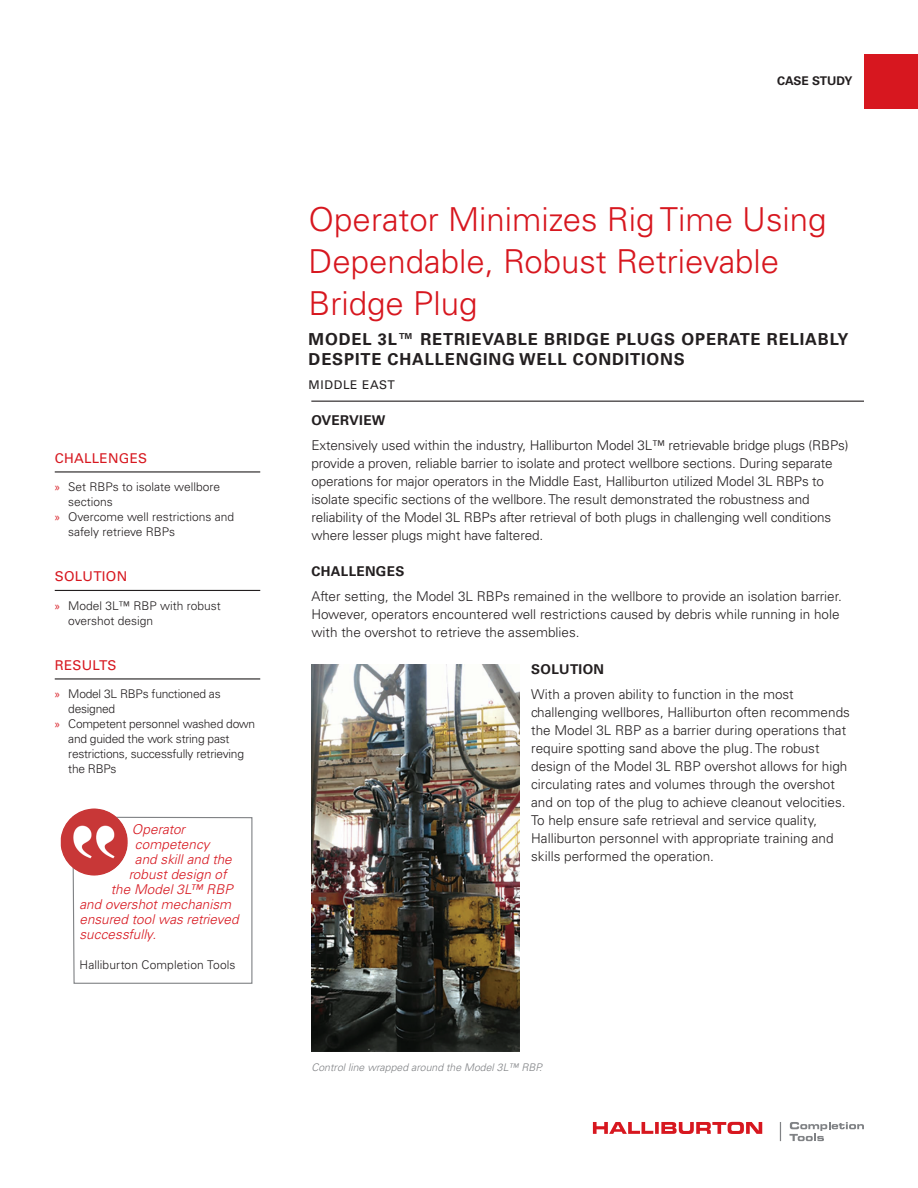
<style>
.page{position:relative;width:918px;height:1188px;background:#fff}
.page>*{position:absolute;margin:0;border:0;box-sizing:border-box;transform-origin:0 0}
.Case_Study_Title___2{font:300 33px/42px "Univers LT Std";color:#d7171f}
.Case_Study_Title___2-2{font:700 16.5px/19.8px "Univers LT Std";letter-spacing:.05em;color:#231f20}
.Body{font:300 13.5px/18px "Univers LT Std";color:#231f20}
.Callout_Header{font:italic 300 13.5px "Univers LT Std";letter-spacing:.005em;color:#d7171f}
.Body_Header{font:700 13.5px "Univers LT Std";letter-spacing:.025em;color:#231f20}
.Sidebar_Header_With{font:13.5px "Univers LT Std";letter-spacing:.02em;color:#d7171f}
.Callout_Header-2{font:300 12px/15px "Univers LT Std";letter-spacing:-.02em;color:#231f20}
.Callout_Header-3{font:300 12px/15px "Univers LT Std";color:#231f20}
.Callout_Header-4{font:300 12px "Univers LT Std";letter-spacing:.01em;color:#231f20}
.Case_Study_Title___2-3{font:12px "Univers LT Std";letter-spacing:.05em;color:#231f20}
.t1{font:700 12px "Univers LT Std";color:#231f20}
.t2{font:italic 300 10.5px "Univers LT Std";color:#808285}
.s1{font-family:"Myriad Pro";font-weight:400;color:#d7171f}
</style>
<div class="page">
<hr style="left:311px;top:401px;width:553px;height:1px;background:#231f20">
<hr style="left:55px;top:471px;width:205px;height:2px;background:#231f20">
<hr style="left:55px;top:590px;width:205px;height:1px;background:#231f20">
<hr style="left:55px;top:678px;width:205px;height:2px;background:#231f20">
<svg style="left:72px;top:816px;width:181px;height:168px"></svg>
<img style="left:61px;top:808px;width:67px;height:68px">
<img style="left:311px;top:664px;width:209px;height:387px">
<div style="left:864px;top:54px;width:54px;height:55px;background:#d7171f"></div>
<svg style="left:593px;top:1122px;width:169px;height:12px"></svg>
<svg style="left:790px;top:1122px;width:74px;height:19px"></svg>
<svg style="left:780px;top:1122px;width:1px;height:19px"></svg>
<p class="Sidebar_Header_With" style="left:55px;top:450px;width:94px">CHALLENGES</p>
<p class="Callout_Header-3" style="left:68px;top:480px;width:153px;text-indent:-14px"><span class="s1">»</span> Set RBPs to isolate wellbore sections</p>
<p class="Callout_Header-3" style="left:68px;top:510px;width:168px;text-indent:-14px"><span class="s1">»</span> Overcome well restrictions and safely retrieve RBPs</p>
<p class="Sidebar_Header_With" style="left:55px;top:568px;width:74px">SOLUTION</p>
<p class="Callout_Header-3" style="left:68px;top:598px;width:154px;text-indent:-14px"><span class="s1">»</span> Model 3L™ RBP with robust overshot design</p>
<p class="Sidebar_Header_With" style="left:55px;top:657px;width:63px">RESULTS</p>
<p class="Callout_Header-2" style="left:68px;top:687px;width:154px;text-indent:-14px"><span class="s1">»</span> Model 3L RBPs functioned as designed</p>
<p class="Callout_Header-2" style="left:68px;top:717px;width:189px;text-indent:-14px"><span class="s1">»</span> Competent personnel washed down and guided the work string past restrictions, successfully retrieving the RBPs</p>
<p class="Callout_Header" style="left:132px;top:821px;width:55px">Operator</p>
<p class="Callout_Header" style="left:135px;top:836px;width:76px">competency</p>
<p class="Callout_Header" style="left:135px;top:851px;width:98px">and skill and the</p>
<p class="Callout_Header" style="left:129px;top:866px;width:99px">robust design of</p>
<p class="Callout_Header" style="left:111px;top:881px;width:123px">the Model 3L™ RBP</p>
<p class="Callout_Header" style="left:79px;top:896px;width:153px">and overshot mechanism</p>
<p class="Callout_Header" style="left:79px;top:911px;width:161px">ensured tool was retrieved</p>
<p class="Callout_Header" style="left:79px;top:926px;width:78px">successfully.</p>
<p class="Callout_Header-4" style="left:79px;top:957px;width:158px">Halliburton Completion Tools</p>
<p class="t1" style="left:777px;top:74px;width:77px">CASE STUDY</p>
<p class="Case_Study_Title___2" style="left:309px;top:198px;width:519px">Operator Minimizes Rig Time Using<br>Dependable, Robust Retrievable<br>Bridge Plug</p>
<p class="Case_Study_Title___2-2" style="left:309px;top:330px;width:541px">MODEL 3L™ RETRIEVABLE BRIDGE PLUGS OPERATE RELIABLY<br>DESPITE CHALLENGING WELL CONDITIONS</p>
<p class="Case_Study_Title___2-3" style="left:309px;top:378px;width:88px">MIDDLE EAST</p>
<p class="Body_Header" style="left:311px;top:412px;width:76px">OVERVIEW</p>
<p class="Body" style="left:311px;top:436px;width:539px">Extensively used within the industry, Halliburton Model 3L™ retrievable bridge plugs (RBPs) provide a proven, reliable barrier to isolate and protect wellbore sections. During separate operations for major operators in the Middle East, Halliburton utilized Model 3L RBPs to isolate specific sections of the wellbore. The result demonstrated the robustness and reliability of the Model 3L RBPs after retrieval of both plugs in challenging well conditions where lesser plugs might have faltered.</p>
<p class="Body_Header" style="left:311px;top:564px;width:95px">CHALLENGES</p>
<p class="Body" style="left:311px;top:587px;width:532px">After setting, the Model 3L RBPs remained in the wellbore to provide an isolation barrier.<br>However, operators encountered well restrictions caused by debris while running in hole with the overshot to retrieve the assemblies.</p>
<p class="Body_Header" style="left:531px;top:661px;width:74px">SOLUTION</p>
<p class="Body" style="left:531px;top:685px;width:320px">With a proven ability to function in the most challenging wellbores, Halliburton often recommends the Model 3L RBP as a barrier during operations that require spotting sand above the plug. The robust design of the Model 3L RBP overshot allows for high circulating rates and volumes through the overshot and on top of the plug to achieve cleanout velocities.<br>To help ensure safe retrieval and service quality, Halliburton personnel with appropriate training and skills performed the operation.</p>
<p class="t2" style="left:311px;top:1061px;width:232px">Control line wrapped around the Model 3L™ RBP.</p>
</div>
